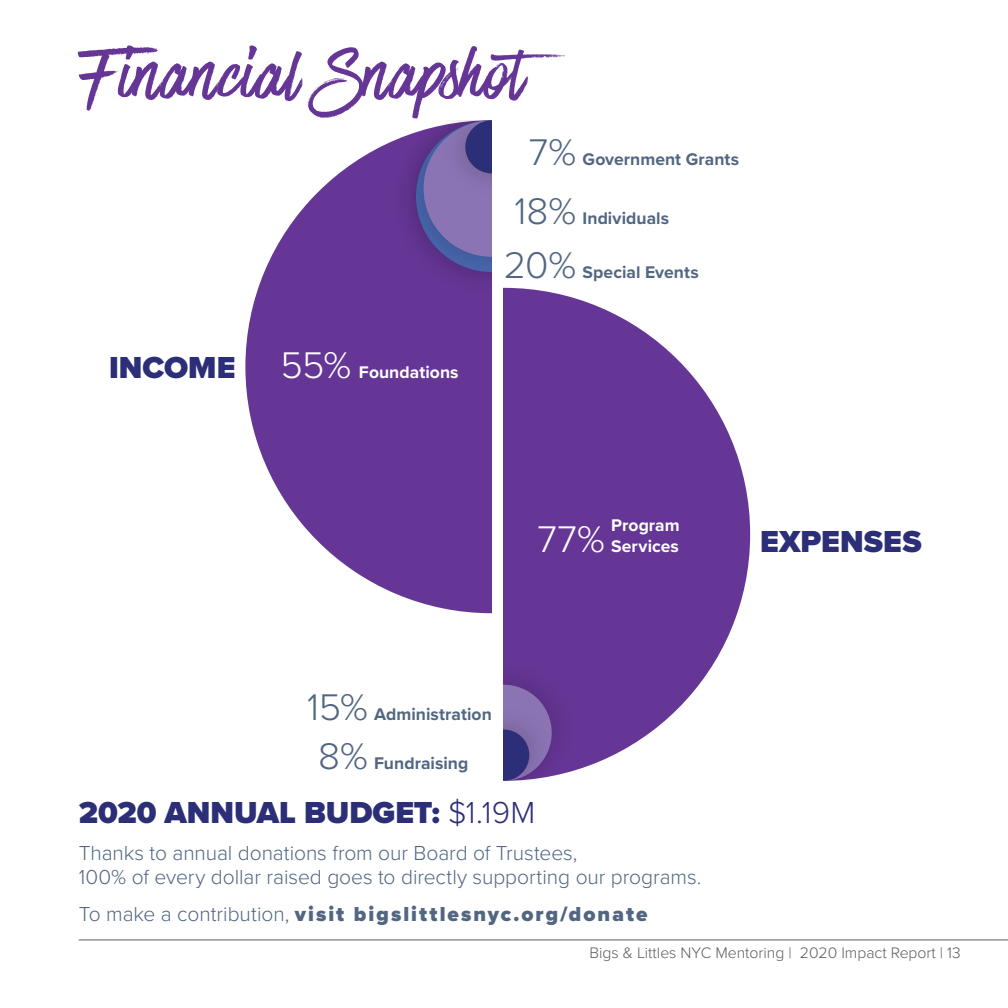
<style>
.page{position:relative;width:1008px;height:1008px;background:#fff}
.page>*{position:absolute;margin:0;border:0;box-sizing:border-box;transform-origin:0 0}
.t1{font:84px "Have Heart One";letter-spacing:.02em;color:#653695}
.Header_1{font:300 38.5px "Proxima Nova";color:#526682}
.Header_1-2{font:300 38.5px "Proxima Nova";color:#fff}
.t2{font:900 31.5px "Proxima Nova";color:#2c2e77}
.t3{font:300 21px/24.5px "Proxima Nova";letter-spacing:-.005em;color:#526682}
.t4{font:900 21px "Proxima Nova";letter-spacing:.1em;color:#526682}
.body_copy{font:700 17.5px "Proxima Nova";letter-spacing:.005em;color:#526682}
.body_copy-2{font:700 17.5px "Proxima Nova";letter-spacing:.005em;color:#fff}
.t5{font:300 15.75px "Proxima Nova";color:#5c5c5f}
.s1{font-weight:300}
</style>
<div class="page">
<hr style="left:79px;top:940px;width:929px;height:1px;background:#5c5c5f">
<svg style="left:245px;top:146px;width:247px;height:467px;fill:#653695"></svg>
<div style="left:382px;top:142px;width:110px;height:164px;background:#653695"></div>
<img style="left:390px;top:132px;width:102px;height:159px">
<svg style="left:416px;top:120px;width:76px;height:152px"></svg>
<svg style="left:504px;top:288px;width:246px;height:479px;fill:#653695"></svg>
<div style="left:504px;top:651px;width:82px;height:123px;background:#653695"></div>
<img style="left:552px;top:696px;width:11px;height:80px">
<svg style="left:504px;top:685px;width:48px;height:96px"></svg>
<h2 class="t1" style="left:79px;top:29px;width:509px">Financial Snapshot</h2>
<p class="Header_1" style="left:529px;top:123px;width:49px">7%</p>
<p class="Header_1" style="left:515px;top:183px;width:63px">18%</p>
<p class="body_copy" style="left:583px;top:146px;width:158px">Government Grants</p>
<p class="body_copy" style="left:583px;top:206px;width:88px">Individuals</p>
<h2 class="t2" style="left:109px;top:344px;width:128px">INCOME</h2>
<p class="Header_1-2" style="left:281px;top:337px;width:72px">55%</p>
<p class="body_copy-2" style="left:359px;top:359px;width:101px">Foundations</p>
<p class="Header_1" style="left:504px;top:236px;width:74px">20%</p>
<p class="body_copy" style="left:583px;top:259px;width:118px">Special Events</p>
<p class="body_copy-2" style="left:611px;top:512px;width:70px">Program</p>
<p class="Header_1-2" style="left:537px;top:510px;width:69px">77%</p>
<p class="body_copy-2" style="left:611px;top:533px;width:69px">Services</p>
<p class="Header_1" style="left:307px;top:678px;width:62px">15%</p>
<p class="body_copy" style="left:374px;top:701px;width:119px">Administration</p>
<p class="Header_1" style="left:318px;top:728px;width:51px">8%</p>
<p class="body_copy" style="left:374px;top:751px;width:96px">Fundraising</p>
<h2 class="t2" style="left:79px;top:789px;width:458px">2020 ANNUAL BUDGET: <span class="s1">$1.19M</span></h2>
<h2 class="t3" style="left:79px;top:839px;width:624px">Thanks to annual donations from our Board of Trustees,<br>100% of every dollar raised goes to directly supporting our programs.</h2>
<h2 class="t4" style="left:79px;top:898px;width:570px"><span class="s1">To make a contribution,</span> visit bigslittlesnyc.org/donate</h2>
<h2 class="t2" style="left:760px;top:518px;width:163px">EXPENSES</h2>
<p class="t5" style="left:590px;top:941px;width:373px">Bigs &amp; Littles NYC Mentoring | 2020 Impact Report | 13</p>
</div>
